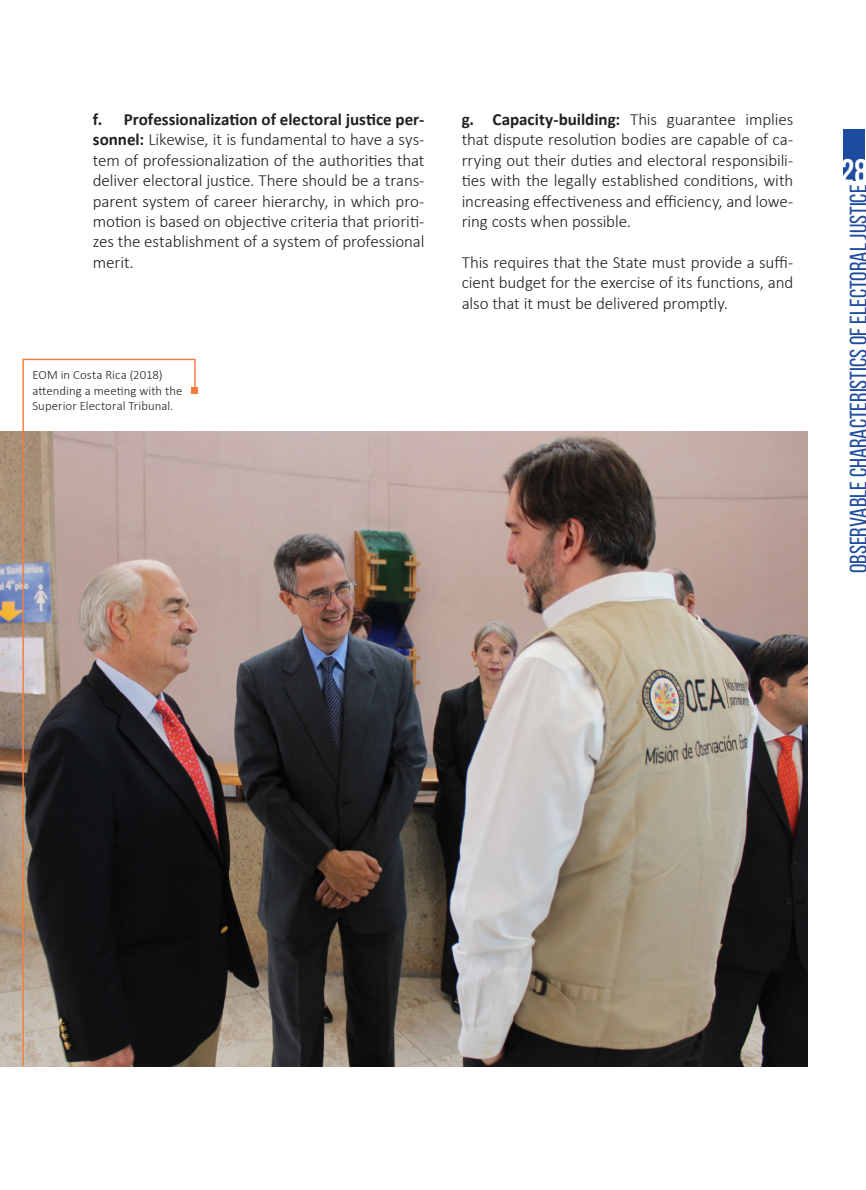
<style>
.page{position:relative;width:866px;height:1190px;background:#fff}
.page>*{position:absolute;margin:0;border:0;box-sizing:border-box;transform-origin:0 0}
.t1{font:700 34.05px "Bebas Neue";color:#fff}
.t2{font:24.15px "Bebas Neue";color:#1e4ca0}
.t3{font:300 17.1px/20.4px "Calibri";letter-spacing:-.005em;color:#231f20;text-align:justify}
.t4{font:300 12.75px/15.3px "Calibri";letter-spacing:.005em;color:#231f20}
.s1{font-weight:700}
</style>
<div class="page">
<div style="left:843px;top:129px;width:22px;height:51px;background:#1e4ca0"></div>
<img style="left:1px;top:431px;width:806px;height:635px">
<div style="left:191px;top:387px;width:7px;height:7px;background:#f47b3d"></div>
<svg style="left:22px;top:358px;width:174px;height:709px"></svg>
<p class="t3" style="left:93px;top:109px;width:333px"><span class="s1">f. Professionalization of electoral justice per&shy;sonnel:</span> Likewise, it is fundamental to have a sys&shy;tem of professionalization of the authorities that deliver electoral justice. There should be a trans&shy;parent system of career hierarchy, in which pro&shy;motion is based on objective criteria that prioriti&shy;zes the establishment of a system of professional merit.</p>
<p class="t3" style="left:461px;top:109px;width:333px"><span class="s1">g. Capacity-building:</span> This guarantee implies that dispute resolution bodies are capable of ca&shy;rrying out their duties and electoral responsibili&shy;ties with the legally established conditions, with increasing effectiveness and efficiency, and lowe&shy;ring costs when possible.</p>
<p class="t3" style="left:461px;top:252px;width:333px">This requires that the State must provide a suffi&shy;cient budget for the exercise of its functions, and also that it must be delivered promptly.</p>
<p class="t4" style="left:32px;top:367px;width:151px">EOM in Costa Rica (2018) attending a meeting with the<br>Superior Electoral Tribunal.</p>
<p class="t1" style="left:841px;top:152px;width:29px">28</p>
<p class="t2" style="left:845px;top:573px;width:390px;rotate:-90deg">Observablecharacteristicsofelectoraljustice</p>
</div>
